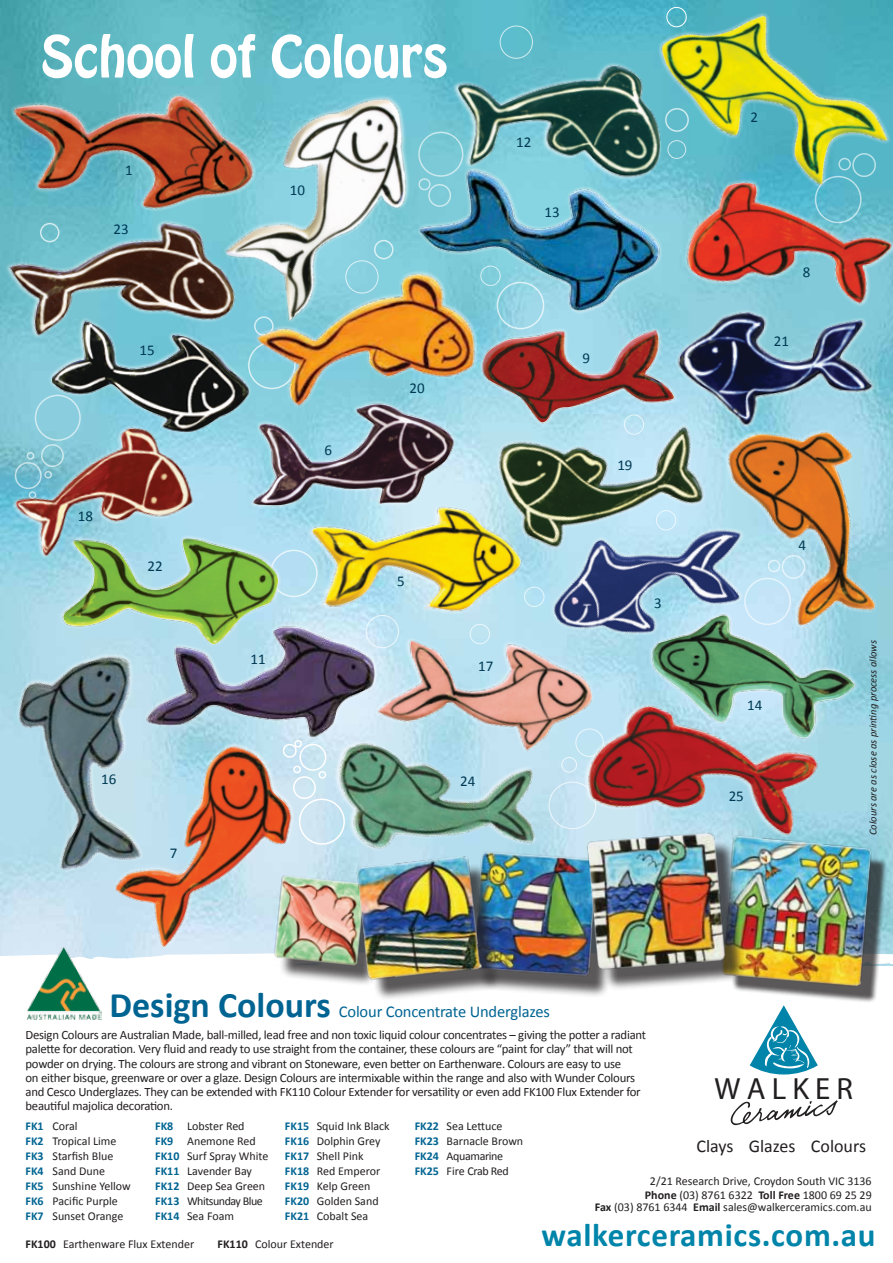
<style>
.page{position:relative;width:893px;height:1263px;background:#fff}
.page>*{position:absolute;margin:0;border:0;box-sizing:border-box;transform-origin:0 0}
.t1{font:51px "Hobo Std";color:#fff}
.t2{font:700 33px "Calibri";letter-spacing:.02em;color:#0084a9}
.t3{font:condensed 30.75px "Zurich BT";letter-spacing:.2em;color:#221f20}
.t4{font:18px "Calibri";color:#221f20}
.t5{font:16.5px "Calibri";letter-spacing:-.01em;color:#006492}
.t6{font:15px "Calibri";color:#003954}
.t7{font:12.75px/14.1px "Calibri";letter-spacing:-.02em;color:#221f20}
.t8{font:12px/15px "Calibri";color:#221f20}
.t9{font:italic 10.5px "Calibri";color:#221f20}
.s1{font-weight:700;font-size:36px}
.s2{font-weight:700;color:#006492}
.s3{font-weight:700}
</style>
<div class="page">
<img style="left:0;top:0;width:893px;height:944px">
<svg style="left:14px;top:393px;width:33px;height:10px"></svg>
<div style="left:500px;top:26px;width:33px;height:33px;border:1px solid #fff;border-radius:50%"></div>
<div style="left:478px;top:860px;width:138px;height:138px;background:#221f20;opacity:.75"></div>
<img style="left:507px;top:877px;width:70px;height:106px">
<div style="left:278px;top:881px;width:105px;height:105px;background:#221f20;opacity:.75"></div>
<div style="left:362px;top:863px;width:139px;height:138px;background:#221f20;opacity:.75"></div>
<img style="left:349px;top:908px;width:158px;height:89px">
<div style="left:731px;top:845px;width:157px;height:158px;background:#221f20;opacity:.75"></div>
<img style="left:731px;top:830px;width:152px;height:166px">
<div style="left:592px;top:840px;width:152px;height:151px;background:#221f20;opacity:.75"></div>
<img style="left:577px;top:877px;width:178px;height:108px">
<svg style="left:730px;top:1100px;width:108px;height:26px"></svg>
<svg style="left:749px;top:1005px;width:69px;height:70px"></svg>
<img style="left:27px;top:946px;width:75px;height:74px">
<img style="left:640px;top:0;width:253px;height:156px">
<img style="left:0;top:403px;width:230px;height:166px">
<img style="left:532px;top:572px;width:158px;height:77px">
<img style="left:473px;top:208px;width:183px;height:96px">
<img style="left:298px;top:476px;width:234px;height:136px">
<img style="left:70px;top:774px;width:282px;height:196px">
<img style="left:473px;top:43px;width:215px;height:165px">
<img style="left:160px;top:29px;width:313px;height:226px">
<img style="left:469px;top:304px;width:194px;height:153px">
<img style="left:53px;top:366px;width:195px;height:102px">
<img style="left:0;top:41px;width:284px;height:212px">
<img style="left:402px;top:612px;width:191px;height:68px">
<img style="left:248px;top:255px;width:254px;height:179px">
<img style="left:656px;top:156px;width:237px;height:174px">
<img style="left:476px;top:391px;width:214px;height:181px">
<img style="left:230px;top:380px;width:238px;height:165px">
<img style="left:257px;top:595px;width:145px;height:179px">
<img style="left:0;top:569px;width:257px;height:340px">
<img style="left:303px;top:680px;width:261px;height:228px">
<img style="left:546px;top:649px;width:299px;height:228px">
<div style="left:633px;top:609px;width:237px;height:153px;background:#fff;opacity:.75"></div>
<img style="left:638px;top:592px;width:238px;height:168px">
<img style="left:663px;top:296px;width:222px;height:153px">
<img style="left:690px;top:383px;width:203px;height:280px">
<img style="left:43px;top:525px;width:246px;height:130px">
<img style="left:0;top:199px;width:260px;height:167px">
<h1 class="t1" style="left:41px;top:21px;width:409px">School of Colours</h1>
<p class="t6" style="left:125px;top:161px;width:9px">1</p>
<p class="t6" style="left:114px;top:220px;width:17px">23</p>
<p class="t6" style="left:290px;top:180px;width:17px">10</p>
<p class="t6" style="left:516px;top:132px;width:17px">12</p>
<p class="t6" style="left:544px;top:203px;width:17px">13</p>
<p class="t6" style="left:140px;top:341px;width:17px">15</p>
<p class="t6" style="left:78px;top:507px;width:17px">18</p>
<p class="t6" style="left:148px;top:556px;width:17px">22</p>
<p class="t6" style="left:324px;top:441px;width:8px">6</p>
<p class="t6" style="left:251px;top:650px;width:17px">11</p>
<p class="t6" style="left:410px;top:379px;width:17px">20</p>
<p class="t6" style="left:397px;top:571px;width:9px">5</p>
<p class="t6" style="left:478px;top:656px;width:17px">17</p>
<p class="t6" style="left:101px;top:770px;width:15px">16</p>
<p class="t6" style="left:460px;top:771px;width:17px">24</p>
<p class="t6" style="left:170px;top:844px;width:9px">7</p>
<p class="t6" style="left:583px;top:349px;width:9px">9</p>
<p class="t6" style="left:617px;top:455px;width:17px">19</p>
<p class="t6" style="left:654px;top:594px;width:9px">3</p>
<p class="t5" style="left:109px;top:1001px;width:442px"><span class="s1">Design Colours</span> Colour Concentrate Underglazes</p>
<p class="t7" style="left:26px;top:1027px;width:622px">Design Colours are Australian Made, ball-milled, lead free and non toxic liquid colour concentrates – giving the potter a radiant palette for decoration. Very fluid and ready to use straight from the container, these colours are “paint for clay” that will not powder on drying. The colours are strong and vibrant on Stoneware, even better on Earthenware. Colours are easy to use<br>on either bisque, greenware or over a glaze. Design Colours are intermixable within the range and also with Wunder Colours and Cesco Underglazes. They can be extended with FK110 Colour Extender for versatility or even add FK100 Flux Extender for beautiful majolica decoration.</p>
<p class="t6" style="left:750px;top:107px;width:9px">2</p>
<p class="t6" style="left:803px;top:262px;width:9px">8</p>
<p class="t6" style="left:774px;top:331px;width:17px">21</p>
<p class="t6" style="left:798px;top:536px;width:9px">4</p>
<p class="t6" style="left:747px;top:696px;width:17px">14</p>
<p class="t6" style="left:729px;top:787px;width:17px">25</p>
<p class="t9" style="left:866px;top:835px;width:196px;rotate:-90deg">Colours are as close as printing process allows</p>
<h3 class="t3" style="left:714px;top:1070px;width:140px">WALKER</h3>
<p class="t8" style="left:26px;top:1118px;width:107px"><span class="s2">FK1</span> Coral<br><span class="s2">FK2</span> Tropical Lime<br><span class="s2">FK3</span> Starfish Blue<br><span class="s2">FK4</span> Sand Dune<br><span class="s2">FK5</span> Sunshine Yellow<br><span class="s2">FK6</span> Pacific Purple<br><span class="s2">FK7</span> Sunset Orange</p>
<p class="t8" style="left:155px;top:1118px;width:115px"><span class="s2">FK8</span> Lobster Red<br><span class="s2">FK9</span> Anemone Red<br><span class="s2">FK10</span> Surf Spray White<br><span class="s2">FK11</span> Lavender Bay<br><span class="s2">FK12</span> Deep Sea Green<br><span class="s2">FK13</span> Whitsunday Blue<br><span class="s2">FK14</span> Sea Foam</p>
<p class="t8" style="left:285px;top:1118px;width:106px"><span class="s2">FK15</span> Squid Ink Black<br><span class="s2">FK16</span> Dolphin Grey<br><span class="s2">FK17</span> Shell Pink<br><span class="s2">FK18</span> Red Emperor<br><span class="s2">FK19</span> Kelp Green<br><span class="s2">FK20</span> Golden Sand<br><span class="s2">FK21</span> Cobalt Sea</p>
<p class="t8" style="left:415px;top:1118px;width:110px"><span class="s2">FK22</span> Sea Lettuce<br><span class="s2">FK23</span> Barnacle Brown<br><span class="s2">FK24</span> Aquamarine<br><span class="s2">FK25</span> Fire Crab Red</p>
<p class="t8" style="left:26px;top:1235px;width:170px"><span class="s3">FK100</span> Earthenware Flux Extender</p>
<p class="t8" style="left:218px;top:1235px;width:118px"><span class="s3">FK110</span> Colour Extender</p>
<h3 class="t4" style="left:696px;top:1135px;width:171px">Clays Glazes Colours</h3>
<p class="t8" style="left:595px;top:1174px;width:278px;line-height:13px;text-align:right">2/21 Research Drive, Croydon South VIC 3136<br><span class="s3">Phone</span> (03) 8761 6322 <span class="s3">Toll Free</span> 1800 69 25 29<br><span class="s3">Fax</span> (03) 8761 6344 <span class="s3">Email</span> sales@walkerceramics.com.au</p>
<h2 class="t2" style="left:542px;top:1214px;width:336px">walkerceramics.com.au</h2>
</div>
